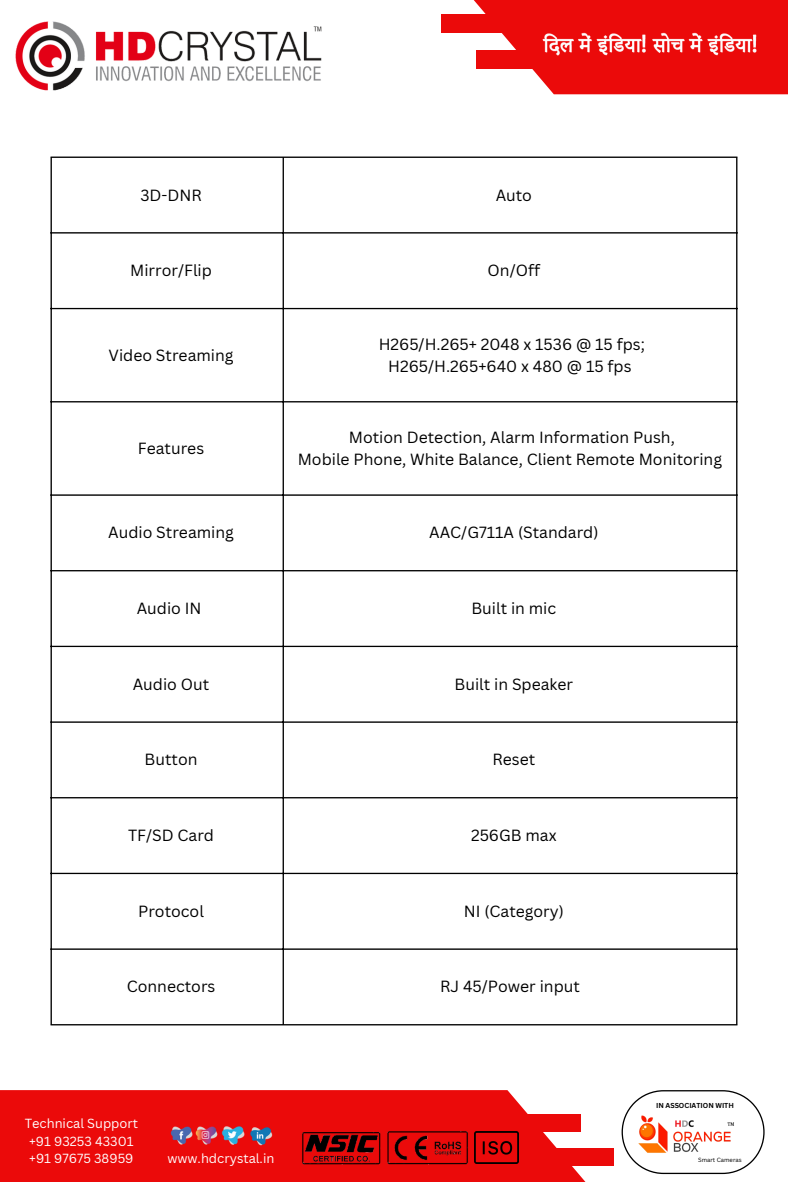
<style>
.page{position:relative;width:788px;height:1182px;background:#fff}
.page>*{position:absolute;margin:0;border:0;box-sizing:border-box;transform-origin:0 0}
.t1{font:15.75px "Canva Sans";color:#000}
.t2{font:12.86px "Canva Sans";color:#fff}
.t3{font:11.46px "Canva Sans";color:#fff}
.t4{font:700 7px "Canva Sans";color:#000}
.t5{font:5.86px "Canva Sans";color:#000}
</style>
<div class="page">
<svg style="left:471px;top:0;width:317px;height:94px;fill:#eb0a0a"></svg>
<div style="left:476px;top:50px;width:312px;height:19px;background:#eb0a0a"></div>
<div style="left:441px;top:14px;width:332px;height:18px;background:#eb0a0a"></div>
<img style="left:526px;top:33px;width:245px;height:23px">
<svg style="left:621px;top:1090px;width:143px;height:83px"></svg>
<img style="left:632px;top:1109px;width:108px;height:47px">
<div style="left:0;top:1089px;width:585px;height:92px;background:#eb0a0a"></div>
<div style="left:301px;top:1148px;width:312px;height:17px;background:#eb0a0a"></div>
<img style="left:170px;top:1126px;width:75px;height:19px">
<img style="left:250px;top:1127px;width:23px;height:19px">
<img style="left:302px;top:1132px;width:79px;height:33px">
<img style="left:387px;top:1131px;width:95px;height:34px">
<img style="left:474px;top:1131px;width:45px;height:32px">
<img style="left:15px;top:21px;width:307px;height:70px">
<img style="left:51px;top:156px;width:686px;height:869px">
<p class="t1" style="left:140px;top:184px;width:63px">3D-DNR</p>
<p class="t1" style="left:495px;top:184px;width:38px">Auto</p>
<p class="t1" style="left:130px;top:259px;width:83px">Mirror/Flip</p>
<p class="t1" style="left:487px;top:259px;width:54px">On/Off</p>
<p class="t1" style="left:108px;top:344px;width:126px">Video Streaming</p>
<p class="t1" style="left:138px;top:437px;width:68px">Features</p>
<p class="t1" style="left:378px;top:333px;width:268px">H265/H.265+ 2048 x 1536 @ 15 fps;</p>
<p class="t1" style="left:388px;top:355px;width:245px">H265/H.265+640 x 480 @ 15 fps</p>
<p class="t1" style="left:349px;top:426px;width:327px">Motion Detection, Alarm Information Push,</p>
<p class="t1" style="left:298px;top:448px;width:426px">Mobile Phone, White Balance, Client Remote Monitoring</p>
<p class="t1" style="left:108px;top:521px;width:127px">Audio Streaming</p>
<p class="t1" style="left:429px;top:521px;width:171px">AAC/G711A (Standard)</p>
<p class="t1" style="left:137px;top:597px;width:66px">Audio IN</p>
<p class="t1" style="left:471px;top:597px;width:86px">Built in mic</p>
<p class="t1" style="left:133px;top:672px;width:78px">Audio Out</p>
<p class="t1" style="left:454px;top:672px;width:120px">Built in Speaker</p>
<p class="t1" style="left:145px;top:748px;width:54px">Button</p>
<p class="t1" style="left:492px;top:748px;width:44px">Reset</p>
<p class="t1" style="left:128px;top:824px;width:88px">TF/SD Card</p>
<p class="t1" style="left:471px;top:824px;width:87px">256GB max</p>
<p class="t1" style="left:138px;top:899px;width:67px">Protocol</p>
<p class="t1" style="left:464px;top:899px;width:101px">NI (Category)</p>
<p class="t1" style="left:127px;top:975px;width:90px">Connectors</p>
<p class="t1" style="left:440px;top:975px;width:141px">RJ 45/Power input</p>
<p class="t2" style="left:25px;top:1113px;width:115px">Technical Support</p>
<p class="t2" style="left:29px;top:1131px;width:106px">+91 93253 43301</p>
<p class="t2" style="left:29px;top:1149px;width:106px">+91 97675 38959</p>
<p class="t3" style="left:32px;top:1122px;width:103px">Technical Support</p>
<p class="t3" style="left:36px;top:1138px;width:95px">+91 93253 43301</p>
<p class="t3" style="left:37px;top:1154px;width:95px">+91 97675 38959</p>
<p class="t2" style="left:167px;top:1148px;width:108px">www.hdcrystal.in</p>
<p class="t4" style="left:656px;top:1100px;width:79px">IN ASSOCIATION WITH</p>
<p class="t5" style="left:698px;top:1155px;width:45px">Smart Cameras</p>
</div>
